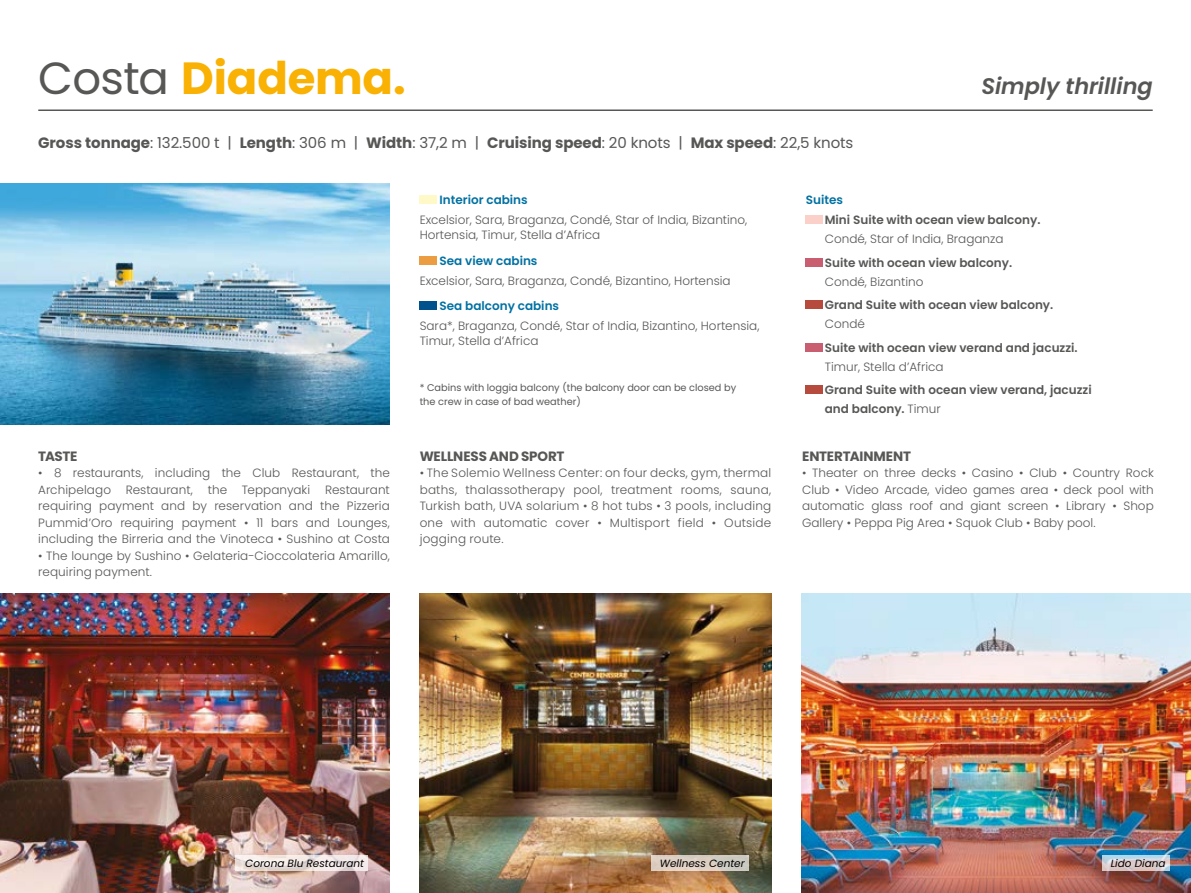
<style>
.page{position:relative;width:1191px;height:893px;background:#fff}
.page>*{position:absolute;margin:0;border:0;box-sizing:border-box;transform-origin:0 0}
.t1{font:700 45px "Poppins";letter-spacing:-.005em;color:#f9b104}
.t2{font:italic 600 22.5px "Poppins";letter-spacing:-.005em;color:#575756}
.t3{font:700 15px "Poppins";letter-spacing:-.005em;color:#575756}
.t4{font:700 13.5px "Poppins";letter-spacing:-.02em;color:#575756}
.t5{font:300 12px/16.5px "Poppins";color:#575756}
.t6{font:600 12px/19.2px "Poppins";color:#575756}
.t7{font:600 12px "Poppins";color:#0071a3}
.t8{font:italic 10.5px "Poppins";color:#000}
.t9{font:9.75px/13.5px "Poppins";color:#575756}
.s1{font-weight:400;color:#575756}
.s2{font-weight:400}
.s3{font-weight:300}
</style>
<div class="page">
<img style="left:420px;top:593px;width:351px;height:300px">
<img style="left:801px;top:593px;width:390px;height:300px">
<img style="left:0;top:593px;width:390px;height:300px">
<img style="left:0;top:183px;width:390px;height:241px">
<hr style="left:38px;top:109px;width:1114px;height:2px;background:#575756">
<div style="left:651px;top:855px;width:97px;height:16px;background:linear-gradient(to right,#e5d2c4,#cccac3)"></div>
<svg style="left:1102px;top:855px;width:67px;height:16px"></svg>
<svg style="left:235px;top:855px;width:133px;height:16px;background:#ede4e1"></svg>
<div style="left:420px;top:195px;width:17px;height:9px;background:#fff9c7"></div>
<div style="left:420px;top:256px;width:17px;height:9px;background:#ed9d41"></div>
<div style="left:420px;top:302px;width:17px;height:8px;background:#00528d"></div>
<div style="left:806px;top:216px;width:17px;height:8px;background:#fad0c9"></div>
<div style="left:806px;top:258px;width:17px;height:9px;background:#ca5e71"></div>
<div style="left:806px;top:301px;width:17px;height:8px;background:#b54a3d"></div>
<div style="left:806px;top:343px;width:17px;height:9px;background:#ca5e71"></div>
<div style="left:806px;top:385px;width:17px;height:9px;background:#b54a3d"></div>
<h1 class="t1" style="left:38px;top:52px;width:369px"><span class="s1">Costa</span> Diadema.</h1>
<p class="t3" style="left:38px;top:134px;width:816px">Gross tonnage<span class="s2">: 132.500 t |</span> Length<span class="s2">: 306 m |</span> Width<span class="s2">: 37,2 m |</span> Cruising speed<span class="s2">: 20 knots |</span> Max speed<span class="s2">: 22,5 knots</span></p>
<h2 class="t2" style="left:981px;top:73px;width:173px">Simply thrilling</h2>
<p class="t4" style="left:38px;top:448px;width:41px">TASTE</p>
<p class="t5" style="left:38px;top:465px;width:353px;text-align:justify">• 8 restaurants, including the Club Restaurant, the Archipelago Restaurant, the Teppanyaki Restaurant requiring payment and by reservation and the Pizzeria Pummid’Oro requiring payment • 11 bars and Lounges, including the Birreria and the Vinoteca • Sushino at Costa</p>
<p class="t5" style="left:38px;top:547px;width:353px">• The lounge by Sushino • Gelateria-Cioccolateria Amarillo, requiring payment.</p>
<p class="t7" style="left:439px;top:193px;width:90px">Interior cabins</p>
<p class="t5" style="left:420px;top:213px;width:329px;line-height:15px">Excelsior, Sara, Braganza, Condé, Star of India, Bizantino,<br>Hortensia, Timur, Stella d’Africa</p>
<p class="t7" style="left:439px;top:253px;width:99px">Sea view cabins</p>
<p class="t5" style="left:420px;top:272px;width:312px">Excelsior, Sara, Braganza, Condé, Bizantino, Hortensia</p>
<p class="t7" style="left:439px;top:299px;width:121px">Sea balcony cabins</p>
<p class="t5" style="left:420px;top:319px;width:341px;line-height:15px">Sara*, Braganza, Condé, Star of India, Bizantino, Hortensia,<br>Timur, Stella d’Africa</p>
<p class="t9" style="left:420px;top:381px;width:318px">* Cabins with loggia balcony (the balcony door can be closed by the crew in case of bad weather)</p>
<p class="t4" style="left:420px;top:448px;width:146px">WELLNESS AND SPORT</p>
<p class="t5" style="left:420px;top:465px;width:353px;text-align:justify">• The Solemio Wellness Center: on four decks, gym, thermal baths, thalassotherapy pool, treatment rooms, sauna, Turkish bath, UVA solarium • 8 hot tubs • 3 pools, including one with automatic cover • Multisport field • Outside jogging route.</p>
<p class="t7" style="left:806px;top:193px;width:39px">Suites</p>
<p class="t6" style="left:825px;top:210px;width:217px">Mini Suite with ocean view balcony.</p>
<p class="t5" style="left:825px;top:231px;width:180px">Condé, Star of India, Braganza</p>
<p class="t6" style="left:825px;top:253px;width:189px">Suite with ocean view balcony.</p>
<p class="t5" style="left:825px;top:274px;width:100px">Condé, Bizantino</p>
<p class="t6" style="left:825px;top:295px;width:230px">Grand Suite with ocean view balcony.</p>
<p class="t5" style="left:825px;top:316px;width:42px">Condé</p>
<p class="t6" style="left:825px;top:338px;width:254px">Suite with ocean view verand and jacuzzi.</p>
<p class="t5" style="left:825px;top:358px;width:120px">Timur, Stella d’Africa</p>
<p class="t6" style="left:825px;top:380px;width:268px">Grand Suite with ocean view verand, jacuzzi and balcony. <span class="s3">Timur</span></p>
<p class="t4" style="left:802px;top:448px;width:110px">ENTERTAINMENT</p>
<p class="t5" style="left:802px;top:465px;width:353px;text-align:justify">• Theater on three decks • Casino • Club • Country Rock Club • Video Arcade, video games area • deck pool with automatic glass roof and giant screen • Library • Shop Gallery • Peppa Pig Area • Squok Club • Baby pool.</p>
<p class="t8" style="left:245px;top:857px;width:120px">Corona Blu Restaurant</p>
<p class="t8" style="left:660px;top:857px;width:86px">Wellness Center</p>
<p class="t8" style="left:1110px;top:857px;width:56px">Lido Diana</p>
</div>
